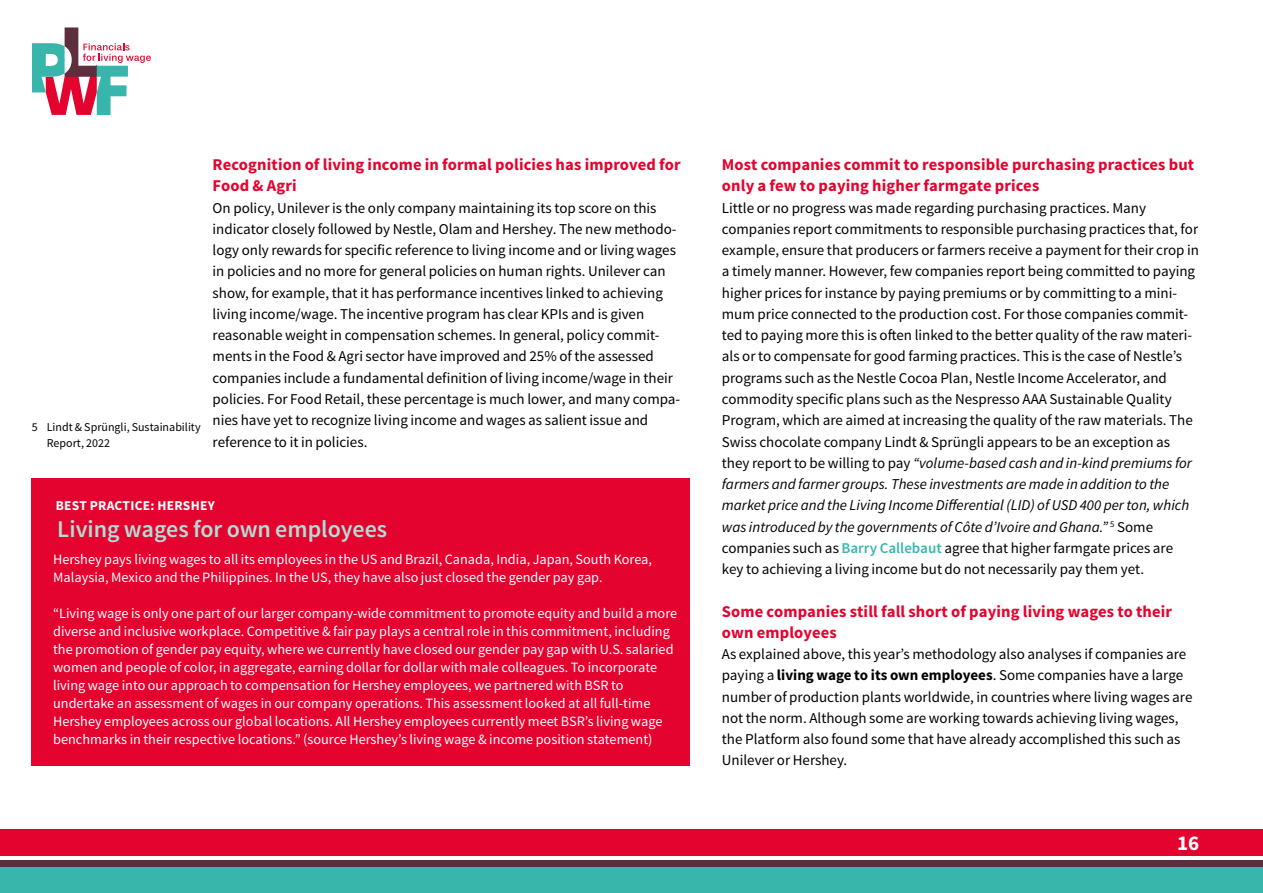
<style>
.page{position:relative;width:1263px;height:893px;background:#fff}
.page>*{position:absolute;margin:0;border:0;box-sizing:border-box;transform-origin:0 0}
.kader{font:600 24px "Source Sans Pro";color:#b3dcd6}
.t1{font:700 21px "Source Sans Pro";color:#fff}
._2e_tussenkop{font:700 16.5px/21px "Source Sans Pro";letter-spacing:.01em;color:#e4032e}
.brood{font:15px/21.3px "Source Sans Pro";color:#000}
.kader-2{font:14.25px/18px "Source Sans Pro";color:#fff}
.Kaderkop{font:700 13.5px "Source Sans Pro";letter-spacing:.02em;color:#fff}
.noten{font:12px/15px "Source Sans Pro";color:#000}
.s1{font-style:italic}
.s2{font-weight:600;color:#38b6ab}
.s3{font-weight:700}
</style>
<div class="page">
<div style="left:0;top:829px;width:1263px;height:27px;background:#e4032e"></div>
<div style="left:0;top:866px;width:1263px;height:27px;background:#38b6ab"></div>
<div style="left:0;top:860px;width:1263px;height:6px;background:#5b2e3e"></div>
<svg style="left:32px;top:27px;width:119px;height:88px"></svg>
<div style="left:32px;top:478px;width:658px;height:287px;background:#e4032e"></div>
<p class="noten" style="left:47px;top:420px;width:155px;text-indent:-15px">5 Lindt &amp; Sprüngli, Sustainability<br>Report, 2022</p>
<p class="_2e_tussenkop" style="left:213px;top:155px;width:470px">Recognition of living income in formal policies has improved for<br>Food &amp; Agri</p>
<p class="brood" style="left:213px;top:197px;width:469px">On policy, Unilever is the only company maintaining its top score on this indicator closely followed by Nestle, Olam and Hershey. The new methodo&shy;logy only rewards for specific reference to living income and or living wages in policies and no more for general policies on human rights. Unilever can show, for example, that it has performance incentives linked to achieving living income/wage. The incentive program has clear KPIs and is given reasonable weight in compensation schemes. In general, policy commit&shy;ments in the Food &amp; Agri sector have improved and 25% of the assessed companies include a fundamental definition of living income/wage in their policies. For Food Retail, these percentage is much lower, and many compa&shy;nies have yet to recognize living income and wages as salient issue and reference to it in policies.</p>
<p class="Kaderkop" style="left:56px;top:497px;width:161px">BEST PRACTICE: HERSHEY</p>
<p class="kader" style="left:57px;top:514px;width:331px">Living wages for own employees</p>
<p class="kader-2" style="left:53px;top:550px;width:600px">Hershey pays living wages to all its employees in the US and Brazil, Canada, India, Japan, South Korea,<br>Malaysia, Mexico and the Philippines. In the US, they have also just closed the gender pay gap.</p>
<p class="kader-2" style="left:53px;top:604px;width:626px">“Living wage is only one part of our larger company-wide commitment to promote equity and build a more diverse and inclusive workplace. Competitive &amp; fair pay plays a central role in this commitment, including the promotion of gender pay equity, where we currently have closed our gender pay gap with U.S. salaried women and people of color, in aggregate, earning dollar for dollar with male colleagues. To incorporate living wage into our approach to compensation for Hershey employees, we partnered with BSR to undertake an assessment of wages in our company operations. This assessment looked at all full-time Hershey employees across our global locations. All Hershey employees currently meet BSR’s living wage benchmarks in their respective locations.” (source Hershey’s living wage &amp; income position statement)</p>
<p class="_2e_tussenkop" style="left:722px;top:155px;width:474px">Most companies commit to responsible purchasing practices but only a few to paying higher farmgate prices</p>
<p class="brood" style="left:722px;top:197px;width:479px">Little or no progress was made regarding purchasing practices. Many companies report commitments to responsible purchasing practices that, for example, ensure that producers or farmers receive a payment for their crop in a timely manner. However, few companies report being committed to paying higher prices for instance by paying premiums or by committing to a mini&shy;mum price connected to the production cost. For those companies commit&shy;ted to paying more this is often linked to the better quality of the raw materi&shy;als or to compensate for good farming practices. This is the case of Nestle’s programs such as the Nestle Cocoa Plan, Nestle Income Accelerator, and commodity specific plans such as the Nespresso AAA Sustainable Quality Program, which are aimed at increasing the quality of the raw materials. The Swiss chocolate company Lindt &amp; Sprüngli appears to be an exception as they report to be willing to pay <span class="s1">“volume-based cash and in-kind premiums for farmers and farmer groups. These investments are made in addition to the market price and the Living Income Differential (LID) of USD 400 per ton, which was introduced by the governments of Côte d’Ivoire and Ghana.”</span> <sup>5</sup> Some companies such as <span class="s2">Barry Callebaut</span> agree that higher farmgate prices are<br>key to achieving a living income but do not necessarily pay them yet.</p>
<p class="_2e_tussenkop" style="left:722px;top:601px;width:452px">Some companies still fall short of paying living wages to their own employees</p>
<p class="brood" style="left:722px;top:644px;width:472px">As explained above, this year’s methodology also analyses if companies are paying a <span class="s3">living wage to its own employees</span>. Some companies have a large number of production plants worldwide, in countries where living wages are not the norm. Although some are working towards achieving living wages, the Platform also found some that have already accomplished this such as Unilever or Hershey.</p>
<h2 class="t1" style="left:1177px;top:830px;width:24px">16</h2>
</div>
